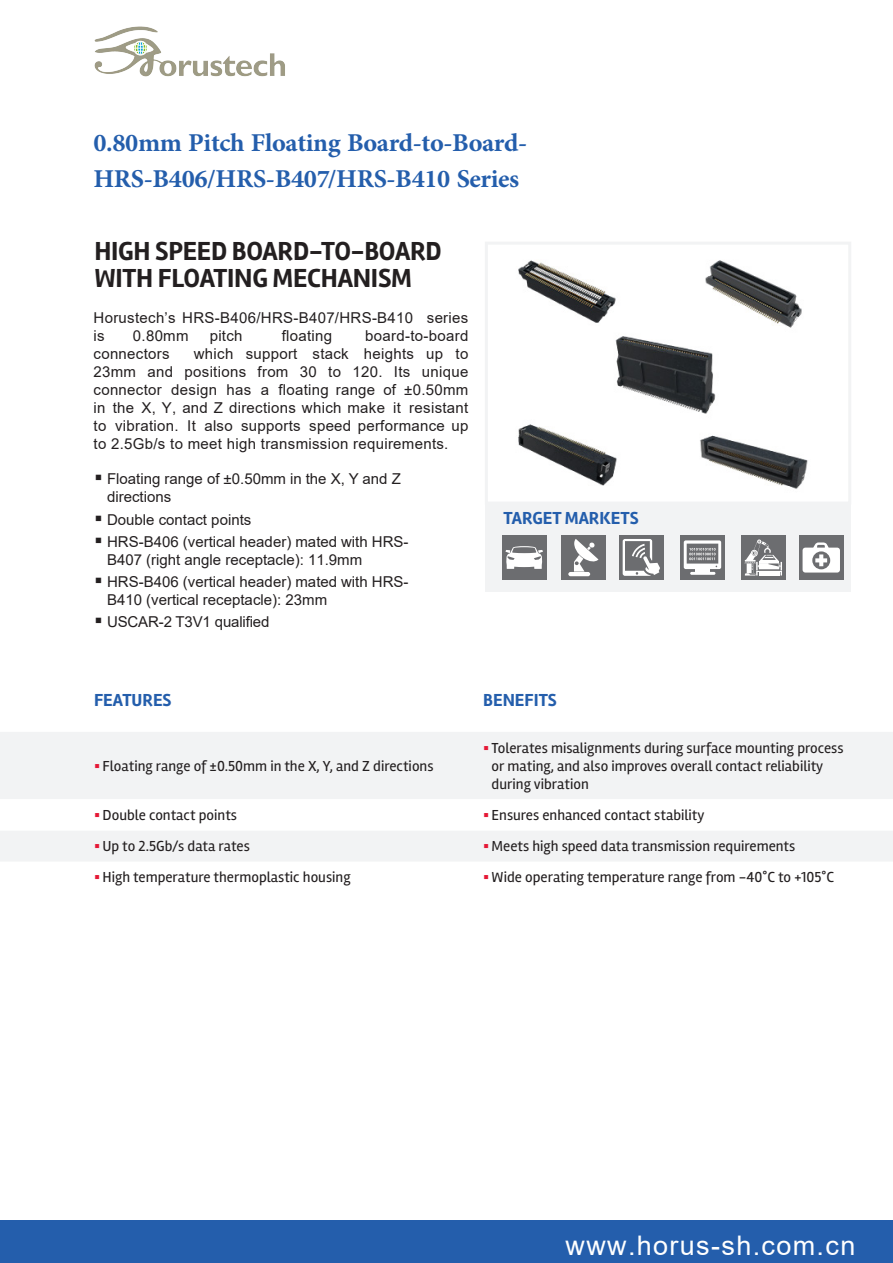
<style>
.page{position:relative;width:893px;height:1263px;background:#fff}
.page>*{position:absolute;margin:0;border:0;box-sizing:border-box;transform-origin:0 0}
.t1{font:700 36px/36px "Adobe Arabic";letter-spacing:-.01em;color:#245eac}
.t2{font:700 27px/27px "Rambla";letter-spacing:-.01em;color:#231f20}
.t3{font:27px "Arial";letter-spacing:.05em;color:#fff}
.t4{font:700 18px "Rambla";color:#245eac}
.t5{font:15px/18px "Arial";color:#231f20}
.t6{font:15px/18px "Rambla";color:#231f20}
.t7{font:15px/18px "Arial";letter-spacing:.02em;color:#231f20}
.s1{color:#e51836}
</style>
<div class="page">
<div style="left:0;top:1220px;width:893px;height:43px;background:#245eac"></div>
<div style="left:485px;top:503px;width:365px;height:88px;background:#f2f3f4"></div>
<div style="left:0;top:732px;width:893px;height:67px;background:#f2f3f4"></div>
<div style="left:0;top:831px;width:893px;height:30px;background:#f2f3f4"></div>
<div style="left:502px;top:535px;width:45px;height:45px;background:#6c6d70"></div>
<svg style="left:505px;top:546px;width:38px;height:23px"></svg>
<div style="left:561px;top:535px;width:45px;height:45px;background:#6c6d70"></div>
<hr style="left:568px;top:572px;width:22px;height:4px;background:#fff;border-radius:2px">
<svg style="left:574px;top:539px;width:24px;height:33px"></svg>
<div style="left:619px;top:535px;width:45px;height:45px;background:#6c6d70"></div>
<svg style="left:623px;top:539px;width:37px;height:37px"></svg>
<div style="left:680px;top:535px;width:45px;height:45px;background:#6c6d70"></div>
<hr style="left:690px;top:572px;width:25px;height:3px;background:#fff">
<svg style="left:684px;top:540px;width:37px;height:32px"></svg>
<div style="left:741px;top:535px;width:45px;height:45px;background:#6c6d70"></div>
<svg style="left:745px;top:539px;width:37px;height:37px"></svg>
<img style="left:518px;top:260px;width:290px;height:229px">
<div style="left:485px;top:242px;width:366px;height:262px;border:3px solid #f2f3f4"></div>
<div style="left:799px;top:535px;width:45px;height:45px;background:#6c6d70"></div>
<svg style="left:802px;top:542px;width:38px;height:30px"></svg>
<img style="left:94px;top:26px;width:191px;height:51px">
<p class="t1" style="left:93px;top:121px;width:435px">0.80mm Pitch Floating Board-to-Board-<br>HRS-B406/HRS-B407/HRS-B410 Series</p>
<p class="t2" style="left:94px;top:238px;width:349px">HIGH SPEED BOARD-TO-BOARD<br>WITH FLOATING MECHANISM</p>
<p class="t7" style="left:94px;top:309px;width:376px">Horustech’s HRS-B406/HRS-B407/HRS-B410 series is</p>
<p class="t5" style="left:133px;top:327px;width:57px">0.80mm</p>
<p class="t5" style="left:210px;top:327px;width:34px">pitch</p>
<p class="t7" style="left:282px;top:327px;width:52px">floating</p>
<p class="t7" style="left:365px;top:327px;width:105px">board-to-board</p>
<p class="t7" style="left:94px;top:345px;width:78px">connectors</p>
<p class="t5" style="left:94px;top:345px;width:376px;text-align:justify;text-indent:100px">which support stack heights up to 23mm and positions from 30 to 120. Its unique connector design has a floating range of ±0.50mm in the X, Y, and Z directions which make it resistant to vibration. It also supports speed performance up to 2.5Gb/s to meet high transmission requirements.</p>
<p class="t5" style="left:107px;top:470px;width:295px;text-indent:-13px">▪ Floating range of ±0.50mm in the X, Y and Z directions</p>
<p class="t5" style="left:94px;top:510px;width:158px">▪ Double contact points</p>
<p class="t5" style="left:107px;top:533px;width:303px;text-indent:-13px">▪ HRS-B406 (vertical header) mated with HRS-<br>B407 (right angle receptacle): 11.9mm</p>
<p class="t5" style="left:107px;top:573px;width:303px;text-indent:-13px">▪ HRS-B406 (vertical header) mated with HRS-<br>B410 (vertical receptacle): 23mm</p>
<p class="t5" style="left:94px;top:612px;width:177px">▪ USCAR-2 T3V1 qualified</p>
<p class="t4" style="left:503px;top:508px;width:137px">TARGET MARKETS</p>
<p class="t4" style="left:94px;top:690px;width:79px">FEATURES</p>
<p class="t4" style="left:483px;top:690px;width:75px">BENEFITS</p>
<p class="t6" style="left:94px;top:756px;width:341px"><span class="s1">▪</span> Floating range of ±0.50mm in the X, Y, and Z directions</p>
<p class="t6" style="left:492px;top:738px;width:353px;text-indent:-9px"><span class="s1">▪</span> Tolerates misalignments during surface mounting process or mating, and also improves overall contact reliability during vibration</p>
<p class="t6" style="left:94px;top:806px;width:145px"><span class="s1">▪</span> Double contact points</p>
<p class="t6" style="left:483px;top:806px;width:223px"><span class="s1">▪</span> Ensures enhanced contact stability</p>
<p class="t6" style="left:94px;top:837px;width:157px"><span class="s1">▪</span> Up to 2.5Gb/s data rates</p>
<p class="t6" style="left:483px;top:837px;width:314px"><span class="s1">▪</span> Meets high speed data transmission requirements</p>
<p class="t6" style="left:94px;top:868px;width:258px"><span class="s1">▪</span> High temperature thermoplastic housing</p>
<p class="t6" style="left:483px;top:868px;width:353px"><span class="s1">▪</span> Wide operating temperature range from -40°C to +105°C</p>
<h2 class="t3" style="left:565px;top:1227px;width:291px">www.horus-sh.com.cn</h2>
</div>
